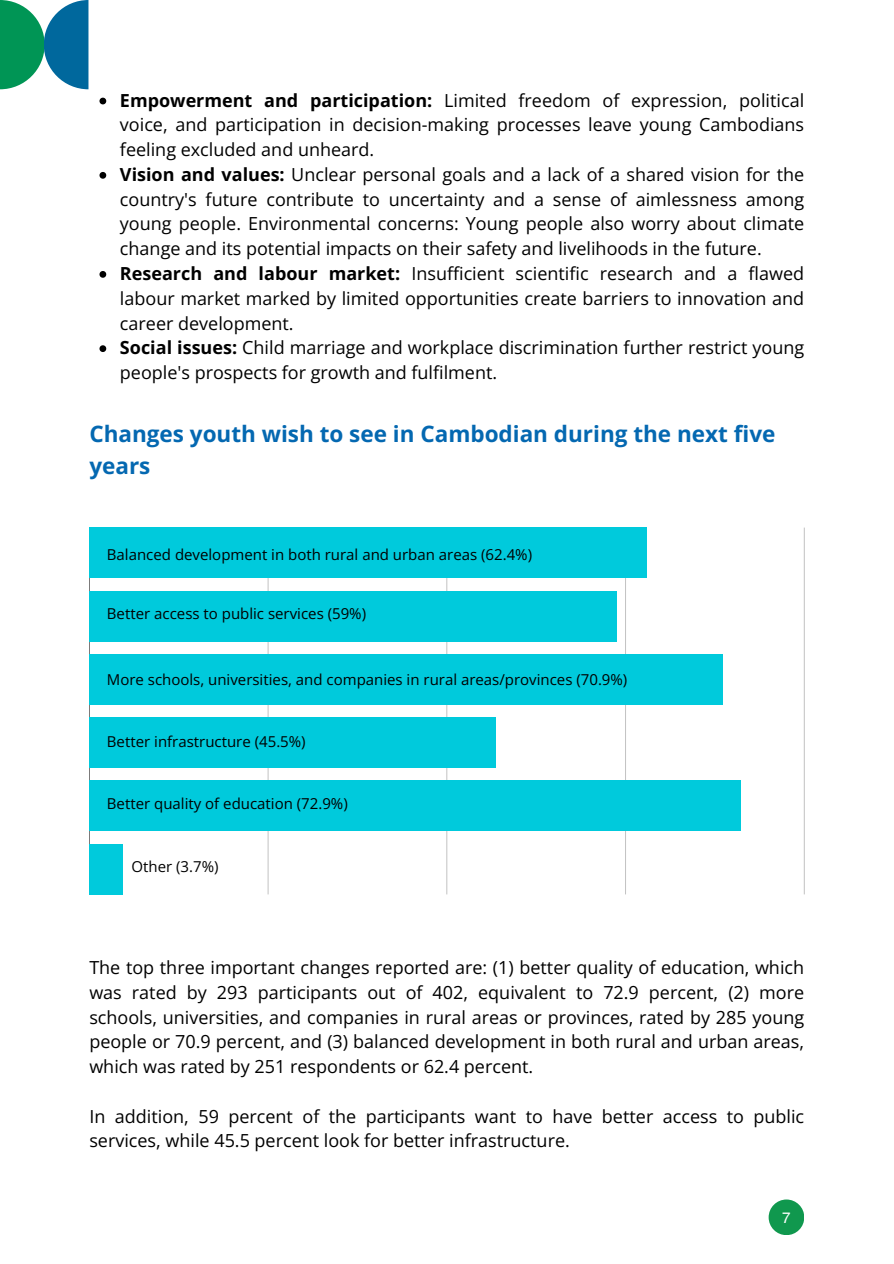
<style>
.page{position:relative;width:894px;height:1264px;background:#fff}
.page>*{position:absolute;margin:0;border:0;box-sizing:border-box;transform-origin:0 0}
.t1{font:700 22.5px/31.5px "Open Sans";color:#0468b1}
.t2{font:18px/24.8px "Open Sans";color:#000;text-align:justify}
.t3{font:15px "Open Sans";color:#000}
.t4{font:15px "Helios";color:#fff}
.s1{font-weight:700}
</style>
<div class="page">
<hr style="left:89px;top:527px;width:1px;height:367px;background:#000">
<hr style="left:268px;top:527px;width:1px;height:367px;background:#000">
<hr style="left:446px;top:527px;width:1px;height:367px;background:#000">
<hr style="left:625px;top:527px;width:1px;height:367px;background:#000">
<hr style="left:803px;top:527px;width:1px;height:367px;background:#000">
<div style="left:89px;top:527px;width:557px;height:51px;background:#00cadc"></div>
<div style="left:89px;top:591px;width:527px;height:50px;background:#00cadc"></div>
<div style="left:89px;top:654px;width:633px;height:50px;background:#00cadc"></div>
<div style="left:89px;top:717px;width:407px;height:51px;background:#00cadc"></div>
<div style="left:89px;top:780px;width:651px;height:51px;background:#00cadc"></div>
<div style="left:89px;top:843px;width:33px;height:51px;background:#00cadc"></div>
<div style="left:768px;top:1199px;width:36px;height:36px;background:#10984e;border-radius:50%"></div>
<svg style="left:99px;top:98px;width:7px;height:6px"></svg>
<svg style="left:99px;top:172px;width:7px;height:7px"></svg>
<svg style="left:99px;top:271px;width:7px;height:7px"></svg>
<svg style="left:99px;top:345px;width:7px;height:7px"></svg>
<svg style="left:0;top:0;width:88px;height:89px"></svg>
<p class="t2" style="left:120px;top:87px;width:685px"><span class="s1">Empowerment and participation:</span> Limited freedom of expression, political voice, and participation in decision-making processes leave young Cambodians feeling excluded and unheard.</p>
<p class="t2" style="left:120px;top:162px;width:685px"><span class="s1">Vision and values:</span> Unclear personal goals and a lack of a shared vision for the country's future contribute to uncertainty and a sense of aimlessness among young people. Environmental concerns: Young people also worry about climate change and its potential impacts on their safety and livelihoods in the future.</p>
<p class="t2" style="left:120px;top:261px;width:685px"><span class="s1">Research and labour market:</span> Insufficient scientific research and a flawed labour market marked by limited opportunities create barriers to innovation and career development.</p>
<p class="t2" style="left:120px;top:335px;width:685px"><span class="s1">Social issues:</span> Child marriage and workplace discrimination further restrict young people's prospects for growth and fulfilment.</p>
<p class="t1" style="left:89px;top:417px;width:687px">Changes youth wish to see in Cambodian during the next five years</p>
<h1 class="t3" style="left:107px;top:544px;width:426px">Balanced development in both rural and urban areas (62.4%)</h1>
<p class="t3" style="left:107px;top:602px;width:260px">Better access to public services (59%)</p>
<p class="t3" style="left:107px;top:669px;width:521px">More schools, universities, and companies in rural areas/provinces (70.9%)</p>
<p class="t3" style="left:107px;top:731px;width:200px">Better infrastructure (45.5%)</p>
<p class="t3" style="left:107px;top:793px;width:242px">Better quality of education (72.9%)</p>
<p class="t3" style="left:131px;top:855px;width:88px">Other (3.7%)</p>
<p class="t2" style="left:89px;top:954px;width:716px">The top three important changes reported are: (1) better quality of education, which was rated by 293 participants out of 402, equivalent to 72.9 percent, (2) more schools, universities, and companies in rural areas or provinces, rated by 285 young people or 70.9 percent, and (3) balanced development in both rural and urban areas, which was rated by 251 respondents or 62.4 percent.</p>
<p class="t2" style="left:89px;top:1103px;width:716px">In addition, 59 percent of the participants want to have better access to public services, while 45.5 percent look for better infrastructure.</p>
<h2 class="t4" style="left:782px;top:1207px;width:10px">7</h2>
</div>
